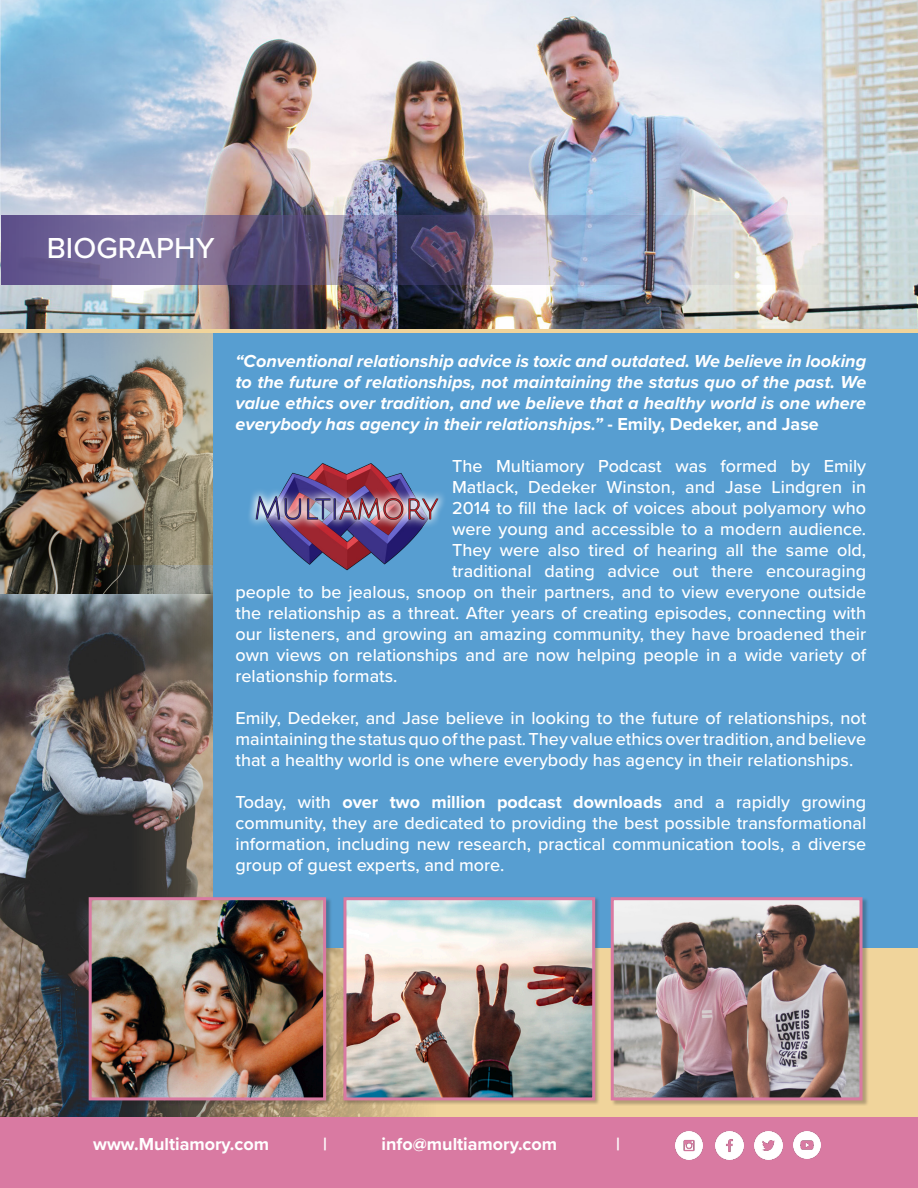
<style>
.page{position:relative;width:918px;height:1188px;background:#fff}
.page>*{position:absolute;margin:0;border:0;box-sizing:border-box;transform-origin:0 0}
.t1{font:500 30px "Proxima Nova";color:#fff}
.t2{font:500 18px/21px "Proxima Nova";color:#fff;text-align:justify}
.t3{font:italic 700 18px/21px "Proxima Nova";color:#fff;text-align:justify}
.t4{font:700 18px "Proxima Nova";color:#fff}
.s1{font-style:normal}
.s2{font-weight:700}
</style>
<div class="page">
<div style="left:1px;top:210px;width:917px;height:915px;background:#f0d49b"></div>
<img style="left:0;top:594px;width:421px;height:523px">
<img style="left:0;top:333px;width:213px;height:261px">
<div style="left:213px;top:333px;width:705px;height:614px;background:#579ed1"></div>
<img style="left:1px;top:1px;width:916px;height:327px">
<img style="left:1px;top:216px;width:917px;height:69px">
<div style="left:0;top:1117px;width:918px;height:71px;background:#d97aa2"></div>
<div style="left:89px;top:897px;width:243px;height:209px;background:#231f20;opacity:.3"></div>
<img style="left:93px;top:901px;width:229px;height:195px">
<div style="left:89px;top:897px;width:237px;height:203px;border:3px solid #d97aa2"></div>
<div style="left:342px;top:896px;width:258px;height:209px;background:#231f20;opacity:.3"></div>
<img style="left:347px;top:901px;width:244px;height:195px">
<div style="left:343px;top:897px;width:252px;height:203px;border:3px solid #d97aa2"></div>
<div style="left:611px;top:897px;width:257px;height:209px;background:#231f20;opacity:.3"></div>
<img style="left:615px;top:901px;width:243px;height:195px">
<div style="left:611px;top:897px;width:251px;height:203px;border:3px solid #d97aa2"></div>
<img style="left:249px;top:463px;width:195px;height:108px">
<img style="left:715px;top:1132px;width:28px;height:28px">
<img style="left:675px;top:1132px;width:28px;height:28px">
<img style="left:754px;top:1132px;width:28px;height:28px">
<img style="left:793px;top:1132px;width:27px;height:27px">
<p class="t1" style="left:47px;top:226px;width:169px">BIOGRAPHY</p>
<p class="t3" style="left:236px;top:350px;width:632px">“Conventional relationship advice is toxic and outdated. We believe in looking to the future of relationships, not maintaining the status quo of the past. We value ethics over tradition, and we believe that a healthy world is one where everybody has agency in their relationships.” <span class="s1">- Emily, Dedeker, and Jase</span></p>
<p class="t2" style="left:452px;top:455px;width:416px">The Multiamory Podcast was formed by Emily</p>
<p class="t2" style="left:452px;top:476px;width:416px">Matlack, Dedeker Winston, and Jase Lindgren in</p>
<p class="t2" style="left:452px;top:497px;width:416px">2014 to fill the lack of voices about polyamory who</p>
<p class="t2" style="left:452px;top:518px;width:416px">were young and accessible to a modern audience.</p>
<p class="t2" style="left:452px;top:539px;width:416px">They were also tired of hearing all the same old,</p>
<p class="t2" style="left:452px;top:560px;width:416px">traditional dating advice out there encouraging</p>
<p class="t2" style="left:236px;top:581px;width:632px">people to be jealous, snoop on their partners, and to view everyone outside</p>
<p class="t2" style="left:236px;top:602px;width:632px">the relationship as a threat. After years of creating episodes, connecting with</p>
<p class="t2" style="left:236px;top:623px;width:632px">our listeners, and growing an amazing community, they have broadened their</p>
<p class="t2" style="left:236px;top:644px;width:632px">own views on relationships and are now helping people in a wide variety of</p>
<p class="t2" style="left:236px;top:665px;width:163px">relationship formats.</p>
<p class="t2" style="left:236px;top:707px;width:632px">Emily, Dedeker, and Jase believe in looking to the future of relationships, not maintaining the status quo of the past. They value ethics over tradition, and believe that a healthy world is one where everybody has agency in their relationships.</p>
<p class="t2" style="left:236px;top:791px;width:632px">Today, with <span class="s2">over two million podcast downloads</span> and a rapidly growing community, they are dedicated to providing the best possible transformational information, including new research, practical communication tools, a diverse group of guest experts, and more.</p>
<p class="t4" style="left:93px;top:1130px;width:177px">www.Multiamory.com</p>
<p class="t4" style="left:323px;top:1130px;width:5px">|</p>
<p class="t4" style="left:382px;top:1130px;width:177px">info@multiamory.com</p>
<p class="t4" style="left:616px;top:1130px;width:5px">|</p>
</div>
